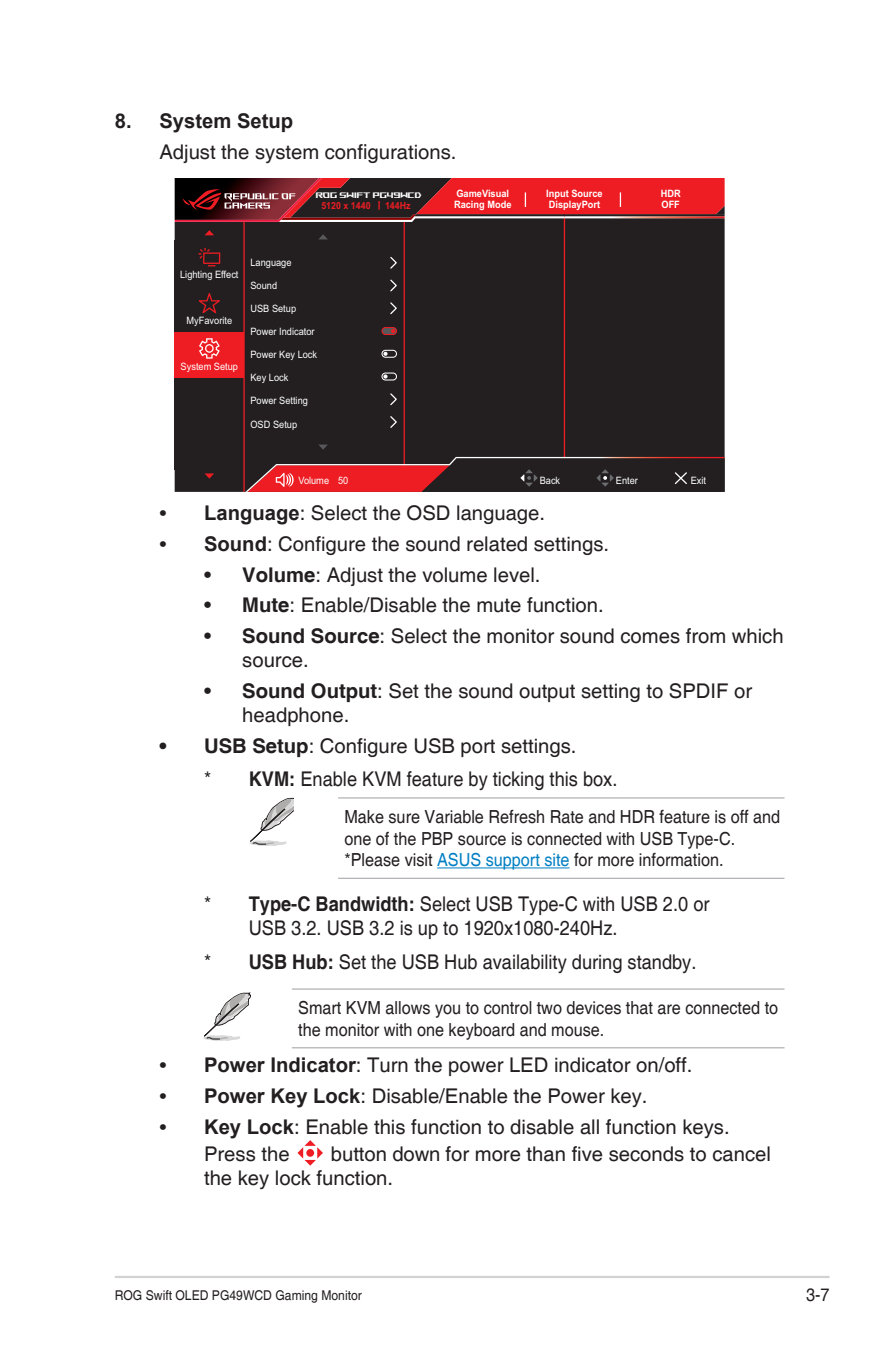
<style>
.page{position:relative;width:893px;height:1346px;background:#fff}
.page>*{position:absolute;margin:0;border:0;box-sizing:border-box;transform-origin:0 0}
.Edition_Text{font:20.25px/24.3px "Helvetica";color:#231f20}
.Edition_Text-2{font:20.25px/24.3px "Helvetica";color:#231f20;scale:.9 1}
.Body_Text_Indent{font:20.25px "Helvetica";color:#231f20}
.t1{font:700 20.25px "Arial";color:#231f20}
.Message_List__no_bullet{font:18px/21.6px "Helvetica";color:#231f20;scale:.9 1}
.t2{font:13.5px "Helvetica";color:#231f20;scale:.9 1}
.t3{font:10.12px "Arial";color:#fff;scale:.91 1}
.t4{font:700 10.12px "Arial";color:#fff;scale:.91 1}
.t5{font:700 9.67px "Arial";color:#ee1d23;scale:.91 1}
.t6{font:7.88px "ROG Fonts";color:#fff}
.s1{font-family:"Arial";font-weight:700}
.s2{font-weight:700}
.s3{color:#007fc3}
</style>
<div class="page">
<hr style="left:115px;top:1276px;width:714px;height:2px;background:#d1d2d4">
<div style="left:175px;top:222px;width:550px;height:270px;background:#231f20"></div>
<div style="left:244px;top:251px;width:160px;height:23px;background:#231f20"></div>
<svg style="left:390px;top:257px;width:7px;height:12px"></svg>
<div style="left:244px;top:274px;width:160px;height:23px;background:#231f20"></div>
<svg style="left:390px;top:279px;width:7px;height:13px"></svg>
<div style="left:244px;top:297px;width:160px;height:23px;background:#231f20"></div>
<svg style="left:390px;top:302px;width:7px;height:13px"></svg>
<div style="left:244px;top:411px;width:160px;height:22px;background:#231f20"></div>
<svg style="left:390px;top:416px;width:7px;height:12px"></svg>
<div style="left:244px;top:388px;width:160px;height:23px;background:#231f20"></div>
<svg style="left:390px;top:393px;width:7px;height:13px"></svg>
<div style="left:244px;top:320px;width:160px;height:22px;background:#231f20"></div>
<div style="left:382px;top:327px;width:14px;height:7px;background:#57585a;border-radius:3px"></div>
<svg style="left:391px;top:329px;width:4px;height:4px"></svg>
<div style="left:381px;top:327px;width:16px;height:8px;border:1px solid #ee1d23;border-radius:3px"></div>
<div style="left:244px;top:365px;width:160px;height:23px;background:#231f20"></div>
<svg style="left:383px;top:374px;width:5px;height:4px"></svg>
<div style="left:381px;top:372px;width:16px;height:8px;border:1px solid #fff;border-radius:3px"></div>
<div style="left:244px;top:342px;width:160px;height:23px;background:#231f20"></div>
<svg style="left:383px;top:352px;width:5px;height:4px"></svg>
<div style="left:381px;top:350px;width:16px;height:8px;border:1px solid #fff;border-radius:3px"></div>
<svg style="left:318px;top:234px;width:10px;height:216px"></svg>
<div style="left:175px;top:286px;width:69px;height:46px;background:#231f20"></div>
<div style="left:175px;top:332px;width:69px;height:46px;background:#ee1d23"></div>
<div style="left:175px;top:241px;width:69px;height:45px;background:#231f20"></div>
<svg style="left:198px;top:230px;width:22px;height:249px"></svg>
<div style="left:175px;top:378px;width:69px;height:46px;background:#231f20"></div>
<div style="left:175px;top:424px;width:69px;height:46px;background:#231f20"></div>
<hr style="left:243px;top:222px;width:2px;height:270px;background:#ee1d23">
<hr style="left:404px;top:222px;width:1px;height:270px;background:#ee1d23">
<hr style="left:564px;top:202px;width:1px;height:290px;background:#ee1d23">
<svg style="left:175px;top:178px;width:550px;height:44px;background:#97272c"></svg>
<svg style="left:245px;top:457px;width:480px;height:35px;background:#632729"></svg>
<hr style="left:338px;top:797px;width:446px;height:1px;background:#a8a9ad">
<hr style="left:338px;top:878px;width:446px;height:1px;background:#a8a9ad">
<hr style="left:437px;top:867px;width:133px;height:1px;background:#007fc3">
<svg style="left:249px;top:797px;width:44px;height:49px"></svg>
<hr style="left:292px;top:988px;width:492px;height:1px;background:#a8a9ad">
<hr style="left:292px;top:1047px;width:492px;height:1px;background:#a8a9ad">
<svg style="left:203px;top:992px;width:48px;height:49px"></svg>
<svg style="left:297px;top:1140px;width:26px;height:25px"></svg>
<p class="t1" style="left:115px;top:107px;width:180px">8. System Setup</p>
<p class="Body_Text_Indent" style="left:159px;top:140px;width:299px">Adjust the system configurations.</p>
<p class="t6" style="left:316px;top:191px;width:107px">ROG SWIFT PG49WCD</p>
<p class="t5" style="left:321px;top:199px;width:56px">5120 x 1440</p>
<p class="t5" style="left:385px;top:199px;width:30px">144Hz</p>
<p class="t3" style="left:180px;top:268px;width:66px">Lighting Effect</p>
<p class="t3" style="left:187px;top:313px;width:52px">MyFavorite</p>
<p class="t3" style="left:181px;top:359px;width:65px">System Setup</p>
<p class="t3" style="left:250px;top:256px;width:47px">Language</p>
<p class="t3" style="left:250px;top:279px;width:31px">Sound</p>
<p class="t3" style="left:250px;top:302px;width:52px">USB Setup</p>
<p class="t3" style="left:250px;top:325px;width:72px">Power Indicator</p>
<p class="t3" style="left:250px;top:348px;width:75px">Power Key Lock</p>
<p class="t3" style="left:250px;top:371px;width:43px">Key Lock</p>
<p class="t3" style="left:250px;top:394px;width:65px">Power Setting</p>
<p class="t3" style="left:250px;top:417px;width:53px">OSD Setup</p>
<p class="t4" style="left:456px;top:186px;width:59px">GameVisual</p>
<p class="t4" style="left:454px;top:197px;width:65px">Racing Mode</p>
<p class="t4" style="left:546px;top:186px;width:64px">Input Source</p>
<p class="t4" style="left:549px;top:197px;width:58px">DisplayPort</p>
<p class="t4" style="left:661px;top:186px;width:23px">HDR</p>
<p class="t4" style="left:661px;top:197px;width:22px">OFF</p>
<p class="t3" style="left:298px;top:473px;width:56px">Volume 50</p>
<p class="t3" style="left:540px;top:473px;width:24px">Back</p>
<p class="t3" style="left:616px;top:473px;width:26px">Enter</p>
<p class="t3" style="left:691px;top:473px;width:18px">Exit</p>
<p class="Edition_Text" style="left:159px;top:502px;width:387px"><span class="s1">• Language</span>: Select the OSD language.</p>
<p class="Edition_Text" style="left:159px;top:532px;width:451px"><span class="s1">• Sound</span>: Configure the sound related settings.</p>
<p class="Edition_Text" style="left:204px;top:563px;width:338px">• <span class="s2">Volume</span>: Adjust the volume level.</p>
<p class="Edition_Text" style="left:204px;top:594px;width:401px">• <span class="s2">Mute</span>: Enable/Disable the mute function.</p>
<p class="Edition_Text" style="left:242px;top:624px;width:543px;text-indent:-38px">• <span class="s2">Sound Source</span>: Select the monitor sound comes from which source.</p>
<p class="Edition_Text" style="left:242px;top:679px;width:511px;text-indent:-38px">• <span class="s2">Sound Output</span>: Set the sound output setting to SPDIF or headphone.</p>
<p class="Edition_Text" style="left:159px;top:734px;width:419px"><span class="s2">• USB Setup</span>: Configure USB port settings.</p>
<p class="Edition_Text-2" style="left:204px;top:768px;width:9px">*</p>
<p class="Edition_Text-2" style="left:249px;top:768px;width:411px"><span class="s2">KVM:</span> Enable KVM feature by ticking this box.</p>
<p class="Message_List__no_bullet" style="left:344px;top:806px;width:486px">Make sure Variable Refresh Rate and HDR feature is off and one of the PBP source is connected with USB Type-C. *Please visit <span class="s3">ASUS support site</span> for more information.</p>
<p class="Edition_Text-2" style="left:204px;top:892px;width:9px">*</p>
<p class="Edition_Text-2" style="left:249px;top:892px;width:513px"><span class="s2">Type-C Bandwidth:</span> Select USB Type-C with USB 2.0 or<br>USB 3.2. USB 3.2 is up to 1920x1080-240Hz.</p>
<p class="Edition_Text-2" style="left:204px;top:951px;width:9px">*</p>
<p class="Edition_Text-2" style="left:249px;top:951px;width:499px"><span class="s2">USB Hub:</span> Set the USB Hub availability during standby.</p>
<p class="Message_List__no_bullet" style="left:298px;top:997px;width:535px">Smart KVM allows you to control two devices that are connected to the monitor with one keyboard and mouse.</p>
<p class="Edition_Text" style="left:159px;top:1054px;width:535px"><span class="s1">• Power Indicator</span>: Turn the power LED indicator on/off.</p>
<p class="Edition_Text" style="left:159px;top:1084px;width:490px"><span class="s1">• Power Key Lock</span>: Disable/Enable the Power key.</p>
<p class="Edition_Text" style="left:204px;top:1114px;width:527px;line-height:27.2px;text-indent:-45px"><span class="s1">• Key Lock</span>: Enable this function to disable all function keys.<br>Press the</p>
<p class="Edition_Text" style="left:204px;top:1142px;width:568px;text-indent:127px">button down for more than five seconds to cancel the key lock function.</p>
<p class="t2" style="left:115px;top:1287px;width:276px">ROG Swift OLED PG49WCD Gaming Monitor</p>
<p class="Message_List__no_bullet" style="left:806px;top:1284px;width:28px">3-7</p>
</div>
